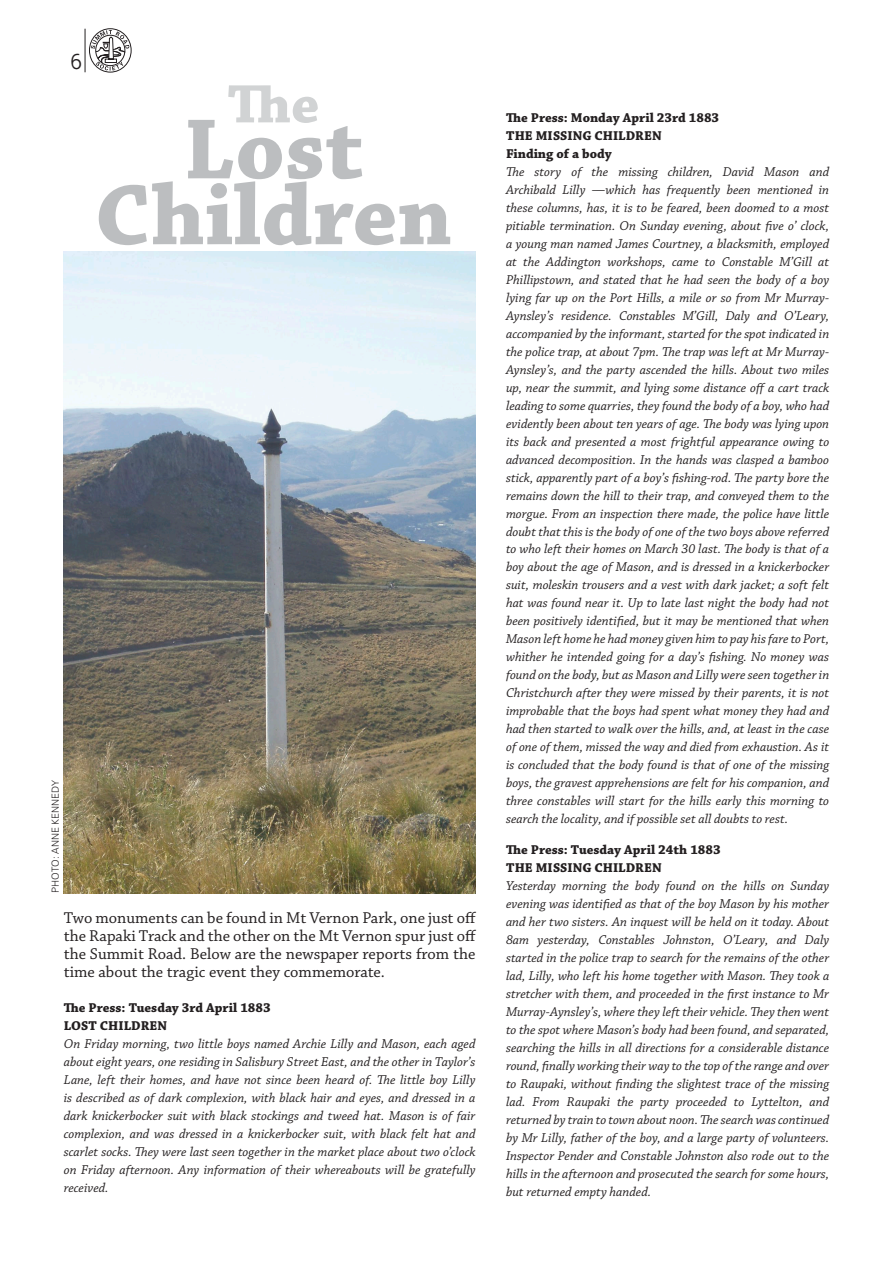
<style>
.page{position:relative;width:893px;height:1263px;background:#fff}
.page>*{position:absolute;margin:0;border:0;box-sizing:border-box;transform-origin:0 0}
.t1{font:700 90px/66px "Chaparral Pro";color:#bcbec0;text-align:center}
.t2{font:700 57px "Chaparral Pro";color:#d1d3d4}
.t3{font:21px "Shannon";color:#231f20}
.t4{font:16.5px/18px "Chaparral Pro";color:#231f20;text-align:justify}
.t5{font:italic 13.5px/18px "Chaparral Pro";color:#231f20;text-align:justify}
.t6{font:700 13.5px/18px "Chaparral Pro";color:#231f20}
.t7{font:300 9.75px "Univers";color:#231f20}
</style>
<div class="page">
<div style="left:89px;top:29px;width:42px;height:43px;border:1px solid #231f20;border-radius:50%"></div>
<svg style="left:91px;top:30px;width:38px;height:41px"></svg>
<hr style="left:85px;top:29px;width:1px;height:43px;background:#231f20">
<img style="left:63px;top:251px;width:413px;height:642px">
<h3 class="t3" style="left:70px;top:48px;width:14px">6</h3>
<h2 class="t2" style="left:228px;top:71px;width:93px">The</h2>
<h1 class="t1" style="left:95px;top:120px;width:359px">Lost<br>Children</h1>
<p class="t6" style="left:506px;top:109px;width:215px">The Press: Monday April 23rd 1883<br>THE MISSING CHILDREN<br>Finding of a body</p>
<p class="t5" style="left:506px;top:163px;width:325px">The story of the missing children, David Mason and Archibald Lilly —which has frequently been mentioned in these columns, has, it is to be feared, been doomed to a most pitiable termination. On Sunday evening, about five o’ clock, a young man named James Courtney, a blacksmith, employed at the Addington workshops, came to Constable M’Gill at Phillipstown, and stated that he had seen the body of a boy lying far up on the Port Hills, a mile or so from Mr Murray-Aynsley’s residence. Constables M’Gill, Daly and O’Leary, accompanied by the informant, started for the spot indicated in the police trap, at about 7pm. The trap was left at Mr Murray-Aynsley’s, and the party ascended the hills. About two miles up, near the summit, and lying some distance off a cart track leading to some quarries, they found the body of a boy, who had evidently been about ten years of age. The body was lying upon its back and presented a most frightful appearance owing to advanced decomposition. In the hands was clasped a bamboo stick, apparently part of a boy’s fishing-rod. The party bore the remains down the hill to their trap, and conveyed them to the morgue. From an inspection there made, the police have little doubt that this is the body of one of the two boys above referred to who left their homes on March 30 last. The body is that of a boy about the age of Mason, and is dressed in a knickerbocker suit, moleskin trousers and a vest with dark jacket; a soft felt hat was found near it. Up to late last night the body had not been positively identified, but it may be mentioned that when Mason left home he had money given him to pay his fare to Port, whither he intended going for a day’s fishing. No money was found on the body, but as Mason and Lilly were seen together in Christchurch after they were missed by their parents, it is not improbable that the boys had spent what money they had and had then started to walk over the hills, and, at least in the case of one of them, missed the way and died from exhaustion. As it is concluded that the body found is that of one of the missing boys, the gravest apprehensions are felt for his companion, and three constables will start for the hills early this morning to search the locality, and if possible set all doubts to rest.</p>
<p class="t6" style="left:506px;top:841px;width:216px">The Press: Tuesday April 24th 1883<br>THE MISSING CHILDREN</p>
<p class="t5" style="left:506px;top:877px;width:325px">Yesterday morning the body found on the hills on Sunday evening was identified as that of the boy Mason by his mother and her two sisters. An inquest will be held on it today. About 8am yesterday, Constables Johnston, O’Leary, and Daly started in the police trap to search for the remains of the other lad, Lilly, who left his home together with Mason. They took a stretcher with them, and proceeded in the first instance to Mr Murray-Aynsley’s, where they left their vehicle. They then went to the spot where Mason’s body had been found, and separated, searching the hills in all directions for a considerable distance round, finally working their way to the top of the range and over to Raupaki, without finding the slightest trace of the missing lad. From Raupaki the party proceeded to Lyttelton, and returned by train to town about noon. The search was continued by Mr Lilly, father of the boy, and a large party of volunteers.<br>Inspector Pender and Constable Johnston also rode out to the hills in the afternoon and prosecuted the search for some hours, but returned empty handed.</p>
<p class="t7" style="left:49px;top:893px;width:115px;rotate:-90deg">PHOTO: ANNE KENNEDY</p>
<p class="t4" style="left:64px;top:909px;width:414px">Two monuments can be found in Mt Vernon Park, one just off the Rapaki Track and the other on the Mt Vernon spur just off the Summit Road. Below are the newspaper reports from the time about the tragic event they commemorate.</p>
<p class="t6" style="left:64px;top:999px;width:208px">The Press: Tuesday 3rd April 1883<br>LOST CHILDREN</p>
<p class="t5" style="left:64px;top:1035px;width:413px">On Friday morning, two little boys named Archie Lilly and Mason, each aged about eight years, one residing in Salisbury Street East, and the other in Taylor’s Lane, left their homes, and have not since been heard of. The little boy Lilly is described as of dark complexion, with black hair and eyes, and dressed in a dark knickerbocker suit with black stockings and tweed hat. Mason is of fair complexion, and was dressed in a knickerbocker suit, with black felt hat and scarlet socks. They were last seen together in the market place about two o’clock on Friday afternoon. Any information of their whereabouts will be gratefully received.</p>
</div>
